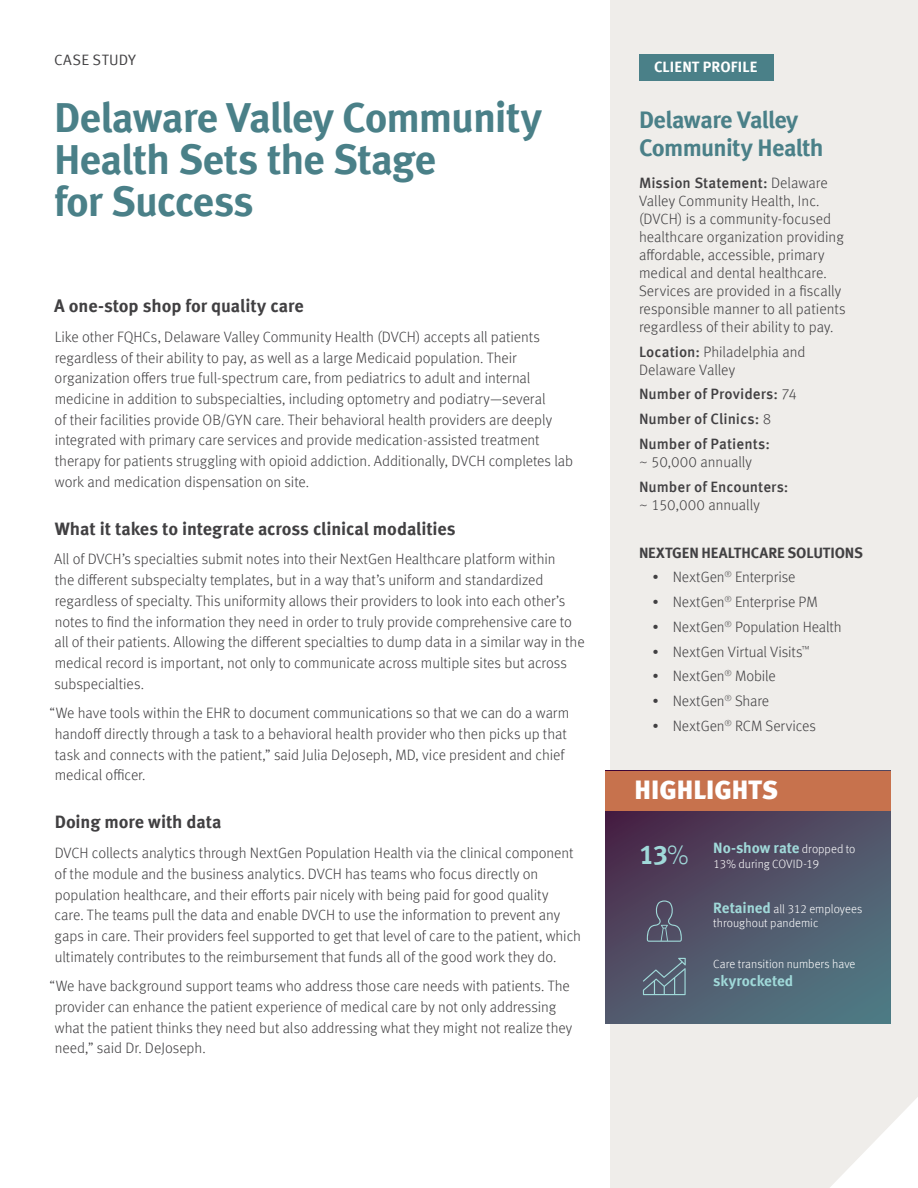
<style>
.page{position:relative;width:918px;height:1188px;background:#fff}
.page>*{position:absolute;margin:0;border:0;box-sizing:border-box;transform-origin:0 0}
.t1{font:700 42px/42px "Meta Offc";letter-spacing:-.025em;color:#4a8088}
.t2{font:700 27px "Meta Offc";color:#a0d9d9}
.t3{font:900 26.25px "Meta Offc";color:#fff}
.t4{font:700 24px/28.8px "Meta Offc";letter-spacing:-.03em;color:#4a8088}
.t5{font:700 18px "Meta Offc";letter-spacing:-.005em;color:#414042}
.t6{font:300 15px/20.7px "Meta Offc";letter-spacing:-.005em;color:#414042}
.t7{font:500 15px/24.8px "Meta Offc";letter-spacing:.005em;color:#414042}
.t8{font:700 15px "Meta Offc";letter-spacing:-.01em;color:#a0d9d9}
.t9{font:700 15px "Meta Offc";letter-spacing:-.01em;color:#414042}
.t10{font:700 15px "Meta Offc";letter-spacing:.01em;color:#fff}
.t11{font:15px "Meta Offc Norm";letter-spacing:.025em;color:#414042}
.t12{font:300 12px/14.4px "Meta Offc";color:#fff}
.s1{font-weight:500}
.s2{font-weight:300}
.s3{font-weight:300;font-size:12px;color:#fff}
.s4{font-weight:700;font-size:15px;color:#a0d9d9}
</style>
<div class="page">
<div style="left:610px;top:0;width:308px;height:1188px;background:#efedea"></div>
<svg style="left:606px;top:811px;width:285px;height:213px;background:#505469"></svg>
<svg style="left:830px;top:1097px;width:88px;height:91px"></svg>
<div style="left:639px;top:54px;width:134px;height:26px;background:#4a8088"></div>
<div style="left:606px;top:771px;width:285px;height:40px;background:#c7724d"></div>
<svg style="left:643px;top:958px;width:43px;height:37px;background:#5e6c7d"></svg>
<svg style="left:647px;top:900px;width:35px;height:42px"></svg>
<p class="t11" style="left:54px;top:52px;width:84px">CASE STUDY</p>
<p class="t10" style="left:654px;top:58px;width:105px">CLIENT PROFILE</p>
<h1 class="t1" style="left:54px;top:98px;width:490px">Delaware Valley Community<br>Health Sets the Stage<br>for Success</h1>
<h3 class="t4" style="left:639px;top:106px;width:186px">Delaware Valley<br>Community Health</h3>
<p class="t6" style="left:639px;top:174px;width:208px;line-height:18px"><span class="s1">Mission Statement:</span> Delaware Valley Community Health, Inc. (DVCH) is a community-focused healthcare organization providing affordable, accessible, primary medical and dental healthcare.<br>Services are provided in a fiscally responsible manner to all patients regardless of their ability to pay.</p>
<p class="t6" style="left:639px;top:343px;width:168px;line-height:18px"><span class="s1">Location:</span> Philadelphia and<br>Delaware Valley</p>
<p class="t7" style="left:639px;top:382px;width:159px">Number of Providers: <span class="s2">74<br></span>Number of Clinics: <span class="s2">8<br></span>Number of Patients:</p>
<p class="t6" style="left:639px;top:452px;width:114px">~ 50,000 annually</p>
<p class="t7" style="left:639px;top:475px;width:151px">Number of Encounters:</p>
<p class="t6" style="left:639px;top:495px;width:122px">~ 150,000 annually</p>
<p class="t9" style="left:639px;top:544px;width:226px">NEXTGEN HEALTHCARE SOLUTIONS</p>
<p class="t6" style="left:652px;top:567px;width:145px">• NextGen<sup>®</sup> Enterprise</p>
<p class="t6" style="left:653px;top:592px;width:167px">• NextGen<sup>®</sup> Enterprise PM</p>
<p class="t6" style="left:653px;top:617px;width:191px">• NextGen<sup>®</sup> Population Health</p>
<p class="t6" style="left:653px;top:642px;width:159px">• NextGen Virtual Visits<sup>™</sup></p>
<p class="t6" style="left:652px;top:666px;width:125px">• NextGen<sup>®</sup> Mobile</p>
<p class="t6" style="left:653px;top:691px;width:118px">• NextGen<sup>®</sup> Share</p>
<p class="t6" style="left:653px;top:716px;width:165px">• NextGen<sup>®</sup> RCM Services</p>
<p class="t5" style="left:54px;top:295px;width:251px">A one-stop shop for quality care</p>
<p class="t6" style="left:55px;top:327px;width:520px">Like other FQHCs, Delaware Valley Community Health (DVCH) accepts all patients regardless of their ability to pay, as well as a large Medicaid population. Their organization offers true full-spectrum care, from pediatrics to adult and internal medicine in addition to subspecialties, including optometry and podiatry—several<br>of their facilities provide OB/GYN care. Their behavioral health providers are deeply integrated with primary care services and provide medication-assisted treatment therapy for patients struggling with opioid addiction. Additionally, DVCH completes lab work and medication dispensation on site.</p>
<p class="t5" style="left:55px;top:518px;width:403px">What it takes to integrate across clinical modalities</p>
<p class="t6" style="left:54px;top:549px;width:532px">All of DVCH’s specialties submit notes into their NextGen Healthcare platform within<br>the different subspecialty templates, but in a way that’s uniform and standardized regardless of specialty. This uniformity allows their providers to look into each other’s notes to find the information they need in order to truly provide comprehensive care to all of their patients. Allowing the different specialties to dump data in a similar way in the medical record is important, not only to communicate across multiple sites but across subspecialties.</p>
<p class="t6" style="left:55px;top:703px;width:516px;text-indent:-5px">“We have tools within the EHR to document communications so that we can do a warm handoff directly through a task to a behavioral health provider who then picks up that task and connects with the patient,” said Julia DeJoseph, MD, vice president and chief medical officer.</p>
<p class="t5" style="left:55px;top:811px;width:168px">Doing more with data</p>
<p class="t6" style="left:54px;top:843px;width:528px">DVCH collects analytics through NextGen Population Health via the clinical component of the module and the business analytics. DVCH has teams who focus directly on population healthcare, and their efforts pair nicely with being paid for good quality care. The teams pull the data and enable DVCH to use the information to prevent any gaps in care. Their providers feel supported to get that level of care to the patient, which ultimately contributes to the reimbursement that funds all of the good work they do.</p>
<p class="t6" style="left:55px;top:976px;width:519px;text-indent:-5px">“We have background support teams who address those care needs with patients. The provider can enhance the patient experience of medical care by not only addressing what the patient thinks they need but also addressing what they might not realize they need,” said Dr. DeJoseph.</p>
<h3 class="t3" style="left:635px;top:775px;width:145px">HIGHLIGHTS</h3>
<p class="t8" style="left:713px;top:839px;width:144px">No-show rate <span class="s3">dropped to</span></p>
<p class="t12" style="left:713px;top:857px;width:108px">13% during COVID-19</p>
<p class="t12" style="left:713px;top:902px;width:151px"><span class="s4">Retained</span> all 312 employees throughout pandemic</p>
<p class="t12" style="left:713px;top:957px;width:144px">Care transition numbers have</p>
<p class="t8" style="left:713px;top:972px;width:82px">skyrocketed</p>
<h2 class="t2" style="left:639px;top:838px;width:51px">13<span class="s2">%</span></h2>
</div>
